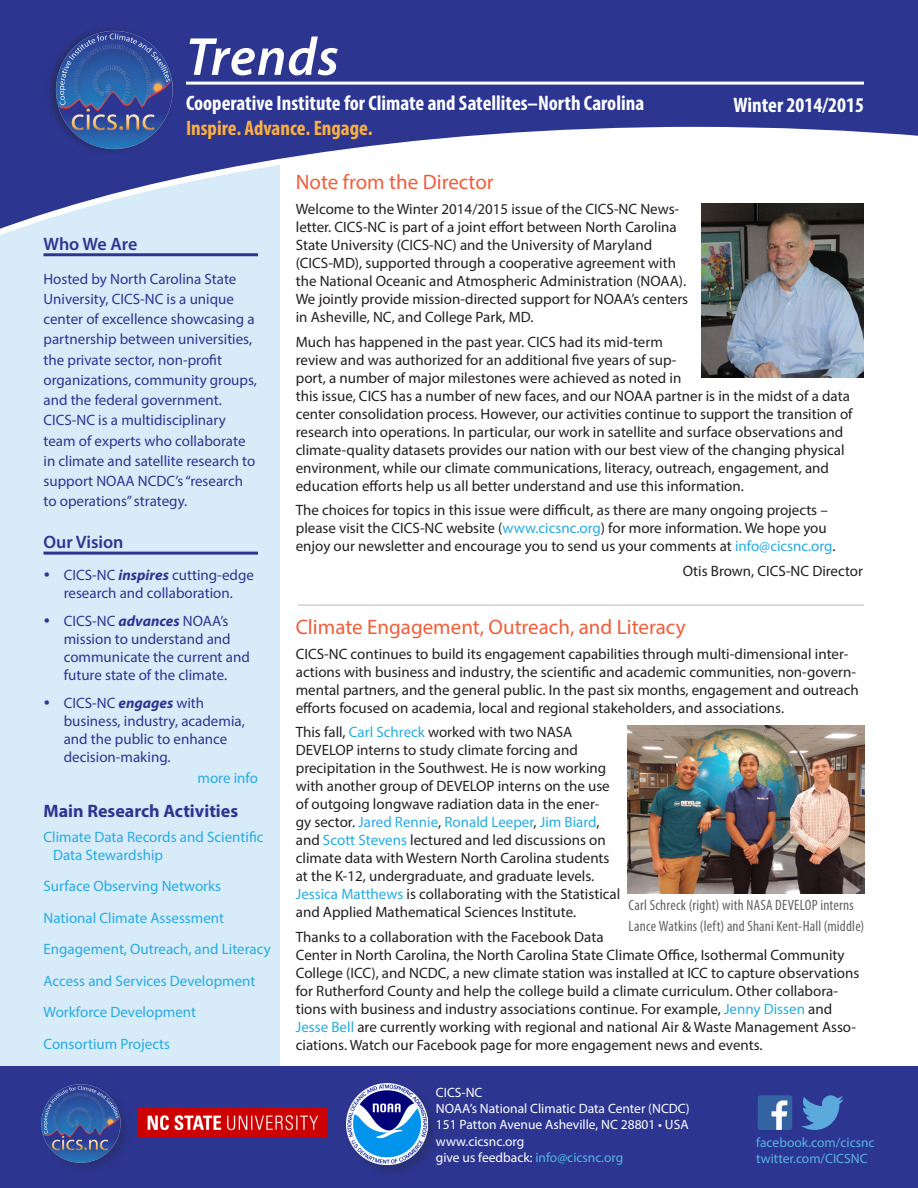
<style>
.page{position:relative;width:918px;height:1188px;background:#fff}
.page>*{position:absolute;margin:0;border:0;box-sizing:border-box;transform-origin:0 0}
.Title2{font:italic 600 54px "Myriad Pro";letter-spacing:.015em;color:#fff}
.CICS_name{font:700 condensed 21px "Myriad Pro";color:#fff}
.Module_Heading{font:21px "Myriad Pro";color:#ef5e3c}
.Inspire__Support__En{font:700 condensed 21px "Myriad Pro";color:#faaf41}
.Info_Header{font:700 18px "Myriad Pro";color:#2c3690}
.Info_Sub-header{font:600 18px "Myriad Pro";color:#2c3690}
.Main_Body{font:15px/18px "Myriad Pro";color:#231f20}
.Info{font:15px/20.2px "Myriad Pro";color:#2c3690}
.Info_Links{font:15px/18px "Myriad Pro";color:#28abe1}
.caption{font:condensed 15px/21px "Myriad Pro";letter-spacing:.01em;color:#636366}
.Otis_Signature{font:15px "Myriad Pro";color:#231f20}
.Info-More_Info{font:15px "Myriad Pro";color:#28abe1}
.Footer_Info{font:13.5px "Myriad Pro";color:#fff}
.Footer_Info-2{font:13.5px "Myriad Pro";color:#57b4e6}
.s1{font-weight:700;font-style:italic}
.s2{color:#28abe1}
.s3{color:#57b4e6}
</style>
<div class="page">
<div style="left:0;top:6px;width:280px;height:1182px;background:#d7ebf8"></div>
<div style="left:0;top:1066px;width:918px;height:122px;background:#2c3690"></div>
<svg style="left:0;top:0;width:918px;height:245px"></svg>
<hr style="left:43px;top:253px;width:215px;height:3px;background:#2c3690">
<hr style="left:43px;top:552px;width:215px;height:3px;background:#2c3690">
<div style="left:45px;top:23px;width:132px;height:133px;background:#231f20;opacity:.5"></div>
<img style="left:54px;top:30px;width:121px;height:120px">
<img style="left:701px;top:203px;width:162px;height:174px">
<hr style="left:298px;top:604px;width:566px;height:2px;background:#d1d2d4">
<hr style="left:186px;top:82px;width:678px;height:3px;background:#fff">
<div style="left:39px;top:1081px;width:94px;height:94px;background:#231f20;opacity:.25"></div>
<img style="left:40px;top:1083px;width:82px;height:81px">
<div style="left:344px;top:1081px;width:97px;height:97px;background:#231f20;opacity:.25"></div>
<img style="left:347px;top:1084px;width:81px;height:81px">
<img style="left:758px;top:1095px;width:34px;height:35px">
<svg style="left:801px;top:1095px;width:43px;height:35px"></svg>
<img style="left:627px;top:725px;width:238px;height:169px">
<img style="left:138px;top:1108px;width:189px;height:29px">
<p class="Title2" style="left:186px;top:22px;width:154px">Trends</p>
<p class="CICS_name" style="left:186px;top:90px;width:460px">Cooperative Institute for Climate and Satellites–North Carolina</p>
<p class="Inspire__Support__En" style="left:186px;top:115px;width:188px">Inspire. Advance. Engage.</p>
<p class="CICS_name" style="left:733px;top:92px;width:132px">Winter 2014/2015</p>
<p class="Info_Sub-header" style="left:43px;top:232px;width:95px">Who We Are</p>
<p class="Info" style="left:43px;top:268px;width:215px">Hosted by North Carolina State<br>University, CICS-NC is a unique center of excellence showcasing a partnership between universities, the private sector, non-profit organizations, community groups, and the federal government.<br>CICS-NC is a multidisciplinary team of experts who collaborate in climate and satellite research to support NOAA NCDC’s “research to operations” strategy.</p>
<p class="Info_Sub-header" style="left:43px;top:531px;width:82px">Our Vision</p>
<p class="Info" style="left:64px;top:565px;width:192px;line-height:18px">CICS-NC <span class="s1">inspires</span> cutting-edge research and collaboration.</p>
<p class="Info" style="left:64px;top:612px;width:188px;line-height:18px">CICS-NC <span class="s1">advances</span> NOAA’s mission to understand and communicate the current and future state of the climate.</p>
<p class="Info" style="left:64px;top:694px;width:183px;line-height:18px">CICS-NC <span class="s1">engages</span> with business, industry, academia, and the public to enhance decision-making.</p>
<p class="Info-More_Info" style="left:198px;top:769px;width:62px">more info</p>
<p class="Info_Header" style="left:44px;top:799px;width:196px">Main Research Activities</p>
<p class="Info_Links" style="left:53px;top:827px;width:212px;text-indent:-10px">Climate Data Records and Scientific<br>Data Stewardship</p>
<p class="Info_Links" style="left:44px;top:877px;width:179px">Surface Observing Networks</p>
<p class="Info_Links" style="left:44px;top:908px;width:182px">National Climate Assessment</p>
<p class="Info_Links" style="left:44px;top:940px;width:229px">Engagement, Outreach, and Literacy</p>
<p class="Info_Links" style="left:44px;top:971px;width:214px">Access and Services Development</p>
<p class="Info_Links" style="left:44px;top:1003px;width:154px">Workforce Development</p>
<p class="Info_Links" style="left:44px;top:1034px;width:128px">Consortium Projects</p>
<p class="Module_Heading" style="left:296px;top:169px;width:199px">Note from the Director</p>
<p class="Main_Body" style="left:296px;top:200px;width:394px">Welcome to the Winter 2014/2015 issue of the CICS-NC News&shy;letter. CICS-NC is part of a joint effort between North Carolina State University (CICS-NC) and the University of Maryland (CICS-MD), supported through a cooperative agreement with the National Oceanic and Atmospheric Administration (NOAA).<br>We jointly provide mission-directed support for NOAA’s centers in Asheville, NC, and College Park, MD.</p>
<p class="Main_Body" style="left:296px;top:332px;width:558px">Much has happened in the past year. CICS had its mid-term<br>review and was authorized for an additional five years of sup-<br>port, a number of major milestones were achieved as noted in<br>this issue, CICS has a number of new faces, and our NOAA partner is in the midst of a data center consolidation process. However, our activities continue to support the transition of research into operations. In particular, our work in satellite and surface observations and climate-quality datasets provides our nation with our best view of the changing physical environment, while our climate communications, literacy, outreach, engagement, and education efforts help us all better understand and use this information.</p>
<p class="Main_Body" style="left:296px;top:501px;width:541px">The choices for topics in this issue were difficult, as there are many ongoing projects – please visit the CICS-NC website (<span class="s2">www.cicsnc.org</span>) for more information. We hope you enjoy our newsletter and encourage you to send us your comments at <span class="s2">info@cicsnc.org</span>.</p>
<p class="Otis_Signature" style="left:683px;top:562px;width:182px">Otis Brown, CICS-NC Director</p>
<p class="Module_Heading" style="left:296px;top:614px;width:391px">Climate Engagement, Outreach, and Literacy</p>
<p class="Main_Body" style="left:296px;top:644px;width:564px">CICS-NC continues to build its engagement capabilities through multi-dimensional inter&shy;actions with business and industry, the scientific and academic communities, non-govern&shy;mental partners, and the general public. In the past six months, engagement and outreach efforts focused on academia, local and regional stakeholders, and associations.</p>
<p class="Main_Body" style="left:296px;top:723px;width:326px">This fall, <span class="s2">Carl Schreck</span> worked with two NASA DEVELOP interns to study climate forcing and precipitation in the Southwest. He is now working with another group of DEVELOP interns on the use of outgoing longwave radiation data in the ener-<br>gy sector. <span class="s2">Jared Rennie</span>, <span class="s2">Ronald Leeper</span>, <span class="s2">Jim Biard</span>, and <span class="s2">Scott Stevens</span> lectured and led discussions on climate data with Western North Carolina students at the K-12, undergraduate, and graduate levels.<br><span class="s2">Jessica Matthews</span> is collaborating with the Statistical and Applied Mathematical Sciences Institute.</p>
<p class="Main_Body" style="left:296px;top:928px;width:565px">Thanks to a collaboration with the Facebook Data<br>Center in North Carolina, the North Carolina State Climate Office, Isothermal Community College (ICC), and NCDC, a new climate station was installed at ICC to capture observations for Rutherford County and help the college build a climate curriculum. Other collabora&shy;tions with business and industry associations continue. For example, <span class="s2">Jenny Dissen</span> and <span class="s2">Jesse Bell</span> are currently working with regional and national Air &amp; Waste Management Asso&shy;ciations. Watch our Facebook page for more engagement news and events.</p>
<p class="caption" style="left:629px;top:895px;width:237px">Carl Schreck (right) with NASA DEVELOP interns<br>Lance Watkins (left) and Shani Kent-Hall (middle)</p>
<p class="Footer_Info" style="left:436px;top:1084px;width:48px">CICS-NC</p>
<p class="Footer_Info" style="left:436px;top:1100px;width:255px">NOAA’s National Climatic Data Center (NCDC)</p>
<p class="Footer_Info" style="left:436px;top:1116px;width:254px">151 Patton Avenue Asheville, NC 28801 • USA</p>
<p class="Footer_Info" style="left:436px;top:1133px;width:90px">www.cicsnc.org</p>
<p class="Footer_Info" style="left:436px;top:1149px;width:189px">give us feedback: <span class="s3">info@cicsnc.org</span></p>
<p class="Footer_Info-2" style="left:756px;top:1134px;width:120px">facebook.com/cicsnc</p>
<p class="Footer_Info-2" style="left:756px;top:1151px;width:113px">twitter.com/CICSNC</p>
</div>
